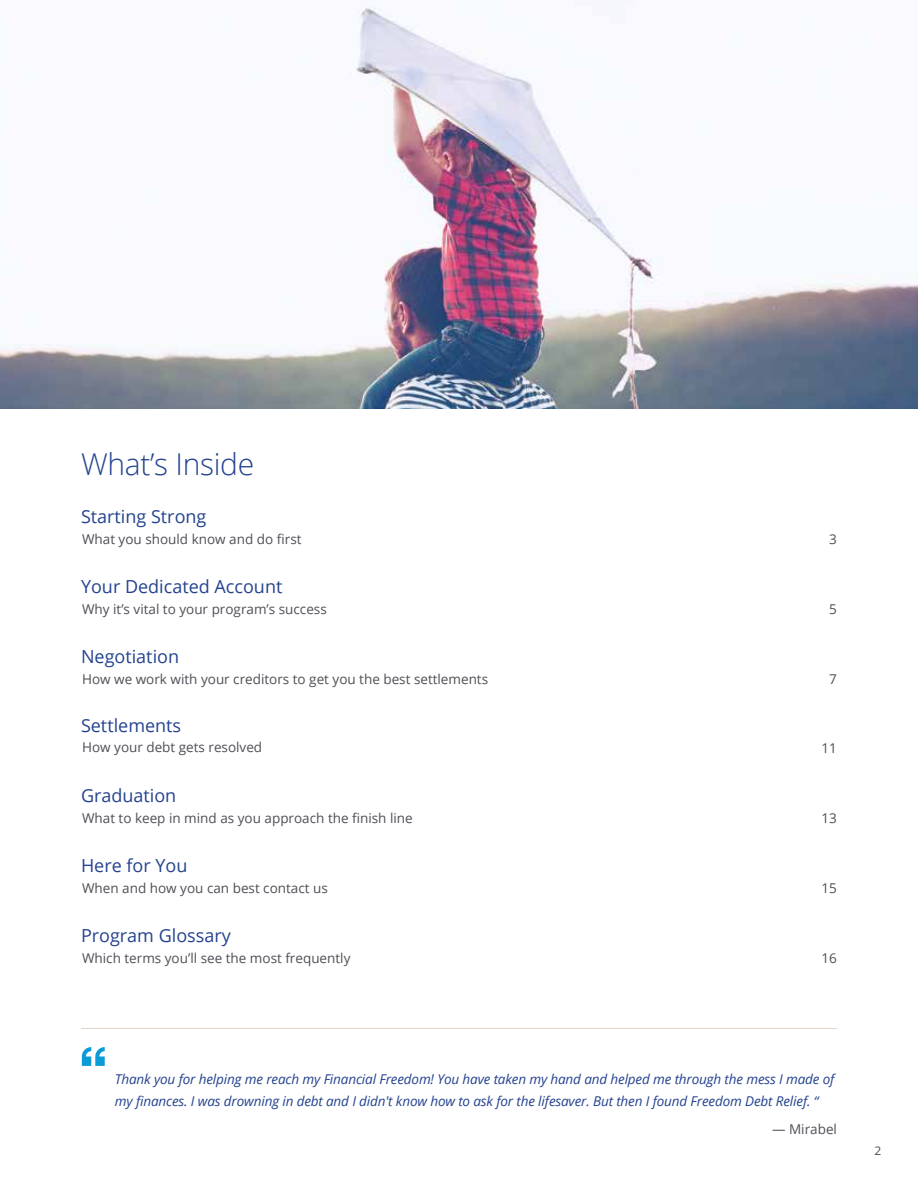
<style>
.page{position:relative;width:918px;height:1188px;background:#fff}
.page>*{position:absolute;margin:0;border:0;box-sizing:border-box;transform-origin:0 0}
.t1{font:300 30px "Open Sans";letter-spacing:-.01em;color:#24428f}
.t2{font:18px "Open Sans";color:#24428f}
.t3{font:13.5px "Open Sans";color:#4f4e56}
.t4{font:italic 13.5px/22.5px "Open Sans";letter-spacing:-.01em;color:#24428f}
.t5{font:12px "Open Sans";color:#4f4e56}
</style>
<div class="page">
<img style="left:0;top:0;width:918px;height:408px">
<hr style="left:81px;top:1028px;width:756px;height:1px;background:#ded4cc">
<svg style="left:82px;top:1047px;width:23px;height:19px"></svg>
<h1 class="t1" style="left:81px;top:444px;width:175px">What’s Inside</h1>
<h2 class="t2" style="left:81px;top:504px;width:127px">Starting Strong</h2>
<p class="t3" style="left:82px;top:530px;width:221px">What you should know and do first</p>
<h2 class="t2" style="left:81px;top:574px;width:203px">Your Dedicated Account</h2>
<p class="t3" style="left:82px;top:600px;width:246px">Why it’s vital to your program’s success</p>
<h2 class="t2" style="left:81px;top:644px;width:100px">Negotiation</h2>
<p class="t3" style="left:82px;top:670px;width:408px">How we work with your creditors to get you the best settlements</p>
<h2 class="t2" style="left:81px;top:713px;width:102px">Settlements</h2>
<p class="t3" style="left:82px;top:738px;width:182px">How your debt gets resolved</p>
<h2 class="t2" style="left:81px;top:783px;width:97px">Graduation</h2>
<p class="t3" style="left:82px;top:809px;width:332px">What to keep in mind as you approach the finish line</p>
<h2 class="t2" style="left:81px;top:853px;width:108px">Here for You</h2>
<p class="t3" style="left:82px;top:879px;width:247px">When and how you can best contact us</p>
<h2 class="t2" style="left:81px;top:923px;width:151px">Program Glossary</h2>
<p class="t3" style="left:82px;top:949px;width:270px">Which terms you’ll see the most frequently</p>
<p class="t3" style="left:829px;top:530px;width:9px">3</p>
<p class="t3" style="left:829px;top:600px;width:9px">5</p>
<p class="t3" style="left:829px;top:669px;width:9px">7</p>
<p class="t3" style="left:822px;top:739px;width:17px">11</p>
<p class="t3" style="left:822px;top:809px;width:17px">13</p>
<p class="t3" style="left:822px;top:879px;width:17px">15</p>
<p class="t3" style="left:822px;top:948px;width:17px">16</p>
<p class="t4" style="left:115px;top:1067px;width:721px">Thank you for helping me reach my Financial Freedom! You have taken my hand and helped me through the mess I made of my finances. I was drowning in debt and I didn't know how to ask for the lifesaver. But then I found Freedom Debt Relief. “</p>
<p class="t3" style="left:772px;top:1120px;width:66px">— Mirabel</p>
<p class="t5" style="left:874px;top:1142px;width:8px">2</p>
</div>
